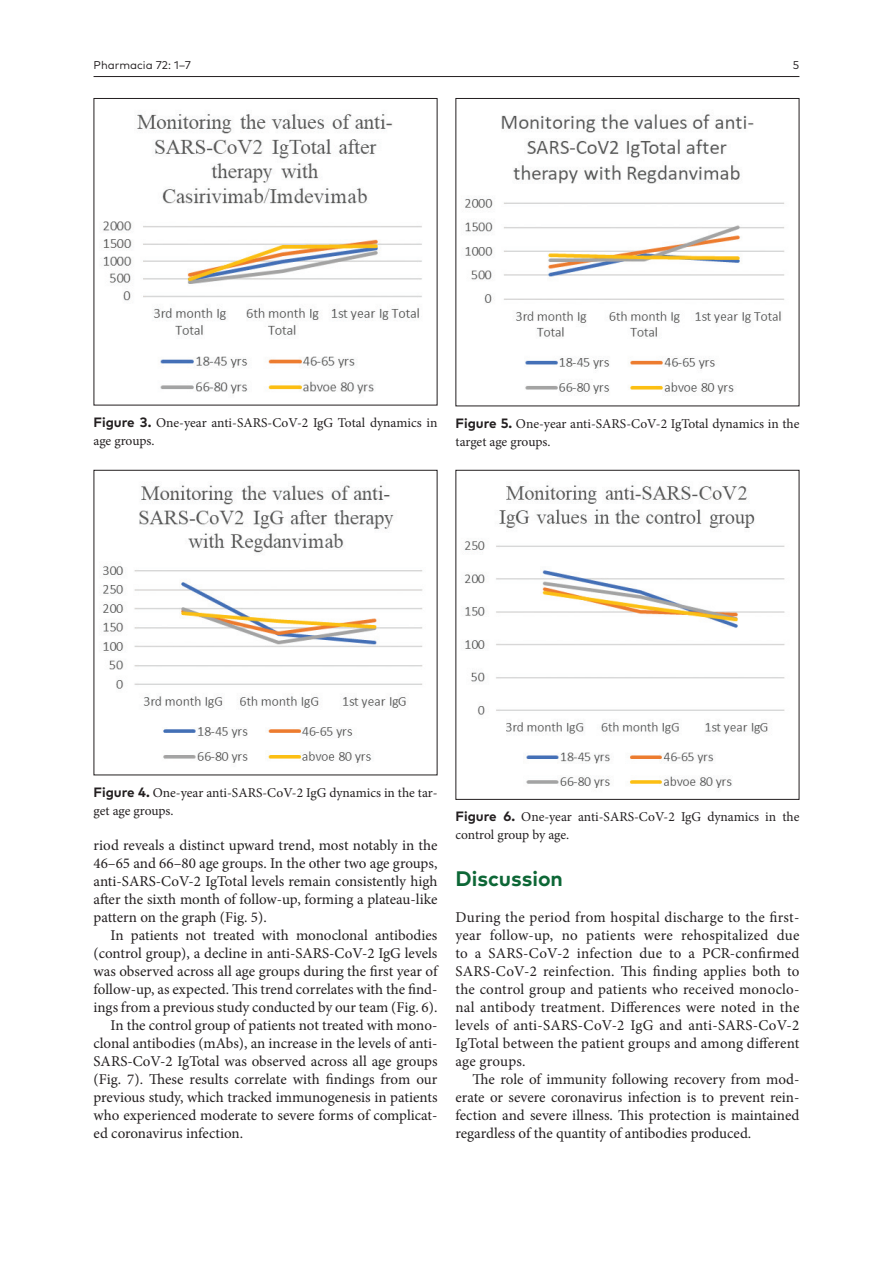
<style>
.page{position:relative;width:893px;height:1263px;background:#fff}
.page>*{position:absolute;margin:0;border:0;box-sizing:border-box;transform-origin:0 0}
.H_1{font:700 21px "FF Mark Pro";color:#0d6736}
.Body_text{font:15px/18px "Minion Pro";letter-spacing:-.005em;color:#231f20;text-align:justify}
.Body_text_-_no_indent{font:15px/18px "Minion Pro";letter-spacing:.015em;color:#231f20;text-align:justify}
.FIG_Caption{font:13.5px/18px "Minion Pro";color:#231f20}
.t1{font:11.25px "FF Mark Pro";color:#231f20}
.s1{font-family:"FF Mark Pro";font-weight:700}
</style>
<div class="page">
<hr style="left:94px;top:76px;width:705px;height:1px;background:#231f20">
<img style="left:103px;top:114px;width:319px;height:280px">
<img style="left:103px;top:485px;width:320px;height:278px">
<img style="left:465px;top:113px;width:320px;height:281px">
<img style="left:464px;top:485px;width:321px;height:303px">
<div style="left:455px;top:470px;width:344px;height:330px;border:1px solid #231f20"></div>
<p class="t1" style="left:94px;top:57px;width:99px">Pharmacia 72: 1–7</p>
<p class="t1" style="left:793px;top:57px;width:8px">5</p>
<p class="FIG_Caption" style="left:94px;top:413px;width:345px"><span class="s1">Figure 3.</span> One-year anti-SARS-CoV-2 IgG Total dynamics in age groups.</p>
<p class="FIG_Caption" style="left:455px;top:414px;width:345px"><span class="s1">Figure 5.</span> One-year anti-SARS-CoV-2 IgTotal dynamics in the target age groups.</p>
<p class="FIG_Caption" style="left:94px;top:783px;width:345px"><span class="s1">Figure 4.</span> One-year anti-SARS-CoV-2 IgG dynamics in the tar&shy;get age groups.</p>
<p class="Body_text" style="left:94px;top:836px;width:345px">riod reveals a distinct upward trend, most notably in the 46–65 and 66–80 age groups. In the other two age groups, anti-SARS-CoV-2 IgTotal levels remain consistently high after the sixth month of follow-up, forming a plateau-like pattern on the graph (Fig. 5).</p>
<p class="Body_text" style="left:94px;top:926px;width:345px;text-indent:17px">In patients not treated with monoclonal antibodies (control group), a decline in anti-SARS-CoV-2 IgG levels was observed across all age groups during the first year of follow-up, as expected. This trend correlates with the find&shy;ings from a previous study conducted by our team (Fig. 6).</p>
<p class="Body_text" style="left:94px;top:1016px;width:345px;text-indent:17px">In the control group of patients not treated with mono&shy;clonal antibodies (mAbs), an increase in the levels of anti-SARS-CoV-2 IgTotal was observed across all age groups (Fig. 7). These results correlate with findings from our previous study, which tracked immunogenesis in patients who experienced moderate to severe forms of complicat&shy;ed coronavirus infection.</p>
<p class="FIG_Caption" style="left:455px;top:808px;width:345px"><span class="s1">Figure 6.</span> One-year anti-SARS-CoV-2 IgG dynamics in the control group by age.</p>
<p class="H_1" style="left:455px;top:862px;width:109px">Discussion</p>
<p class="Body_text_-_no_indent" style="left:455px;top:908px;width:345px">During the period from hospital discharge to the first&shy;year follow-up, no patients were rehospitalized due to a SARS-CoV-2 infection due to a PCR-confirmed SARS-CoV-2 reinfection. This finding applies both to the control group and patients who received monoclo&shy;nal antibody treatment. Differences were noted in the levels of anti-SARS-CoV-2 IgG and anti-SARS-CoV-2<br>IgTotal between the patient groups and among different age groups.</p>
<p class="Body_text" style="left:455px;top:1070px;width:345px;text-indent:17px">The role of immunity following recovery from mod&shy;erate or severe coronavirus infection is to prevent rein&shy;fection and severe illness. This protection is maintained regardless of the quantity of antibodies produced.</p>
</div>
